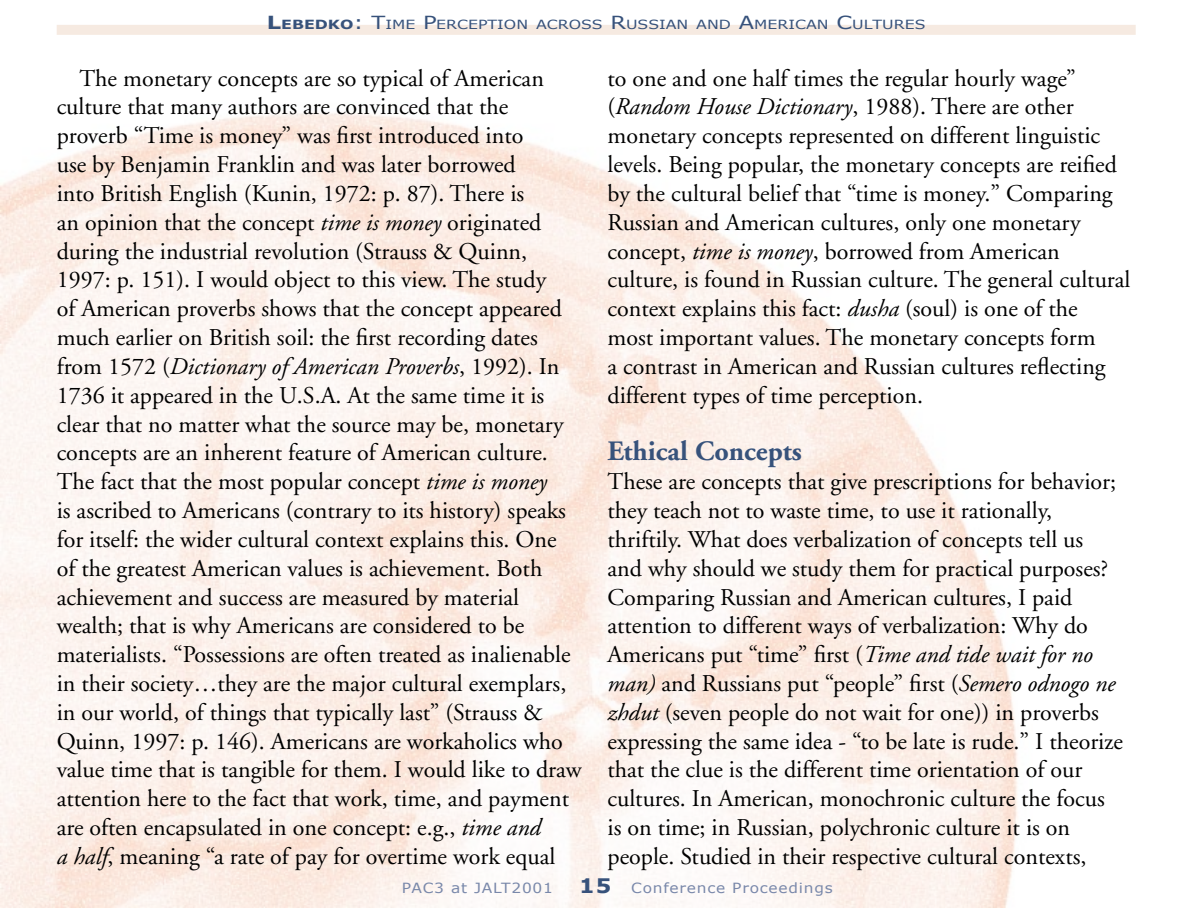
<style>
.page{position:relative;width:1191px;height:908px;background:#fff}
.page>*{position:absolute;margin:0;border:0;box-sizing:border-box;transform-origin:0 0}
.Subtitle{font:700 28px "Adobe Garamond";color:#37527b}
.Main_Text_Indent{font:24px/28.8px "Adobe Garamond";color:#000}
.Main_Text{font:24px/28.8px "Adobe Garamond";color:#000}
.t1{font:14px "Verdana";letter-spacing:.05em;color:#7988aa;scale:1.1 1}
.t2{font:12.6px "Verdana";color:#37527b;scale:1.25 1}
.s1{font-weight:700;font-size:18px}
.s2{font-weight:700}
.s3{font-size:18px}
.s4{font-style:italic}
.s5{font-weight:700;font-size:20px;color:#37527b}
</style>
<div class="page">
<div style="left:57px;top:25px;width:1078px;height:10px;background:#f6eae1"></div>
<p class="t2" style="left:267px;top:17px;width:528px"><span class="s1">L</span><span class="s2">EBEDKO</span><span class="s3">: T</span>IME <span class="s3">P</span>ERCEPTION ACROSS <span class="s3">R</span>USSIAN AND <span class="s3">A</span>MERICAN <span class="s3">C</span>ULTURES</p>
<p class="Main_Text_Indent" style="left:57px;top:64px;width:526px;text-indent:23px">The monetary concepts are so typical of American culture that many authors are convinced that the proverb “Time is money” was first introduced into<br>use by Benjamin Franklin and was later borrowed<br>into British English (Kunin, 1972: p. 87). There is<br>an opinion that the concept <span class="s4">time is money</span> originated during the industrial revolution (Strauss &amp; Quinn, 1997: p. 151). I would object to this view. The study<br>of American proverbs shows that the concept appeared much earlier on British soil: the first recording dates from 1572 (<span class="s4">Dictionary of American Proverbs</span>, 1992). In 1736 it appeared in the U.S.A. At the same time it is clear that no matter what the source may be, monetary concepts are an inherent feature of American culture.<br>The fact that the most popular concept <span class="s4">time is money<br></span>is ascribed to Americans (contrary to its history) speaks for itself: the wider cultural context explains this. One<br>of the greatest American values is achievement. Both achievement and success are measured by material wealth; that is why Americans are considered to be materialists. “Possessions are often treated as inalienable in their society…they are the major cultural exemplars, in our world, of things that typically last” (Strauss &amp; Quinn, 1997: p. 146). Americans are workaholics who value time that is tangible for them. I would like to draw attention here to the fact that work, time, and payment are often encapsulated in one concept: e.g., <span class="s4">time and<br>a half</span>, meaning “a rate of pay for overtime work equal</p>
<p class="Main_Text_Indent" style="left:607px;top:64px;width:524px">to one and one half times the regular hourly wage” (<span class="s4">Random House Dictionary</span>, 1988). There are other monetary concepts represented on different linguistic levels. Being popular, the monetary concepts are reified by the cultural belief that “time is money.” Comparing Russian and American cultures, only one monetary concept, <span class="s4">time is money</span>, borrowed from American culture, is found in Russian culture. The general cultural context explains this fact: <span class="s4">dusha</span> (soul) is one of the<br>most important values. The monetary concepts form<br>a contrast in American and Russian cultures reflecting different types of time perception.</p>
<p class="Subtitle" style="left:607px;top:436px;width:196px">Ethical Concepts</p>
<p class="Main_Text" style="left:607px;top:467px;width:517px">These are concepts that give prescriptions for behavior; they teach not to waste time, to use it rationally, thriftily. What does verbalization of concepts tell us and why should we study them for practical purposes?<br>Comparing Russian and American cultures, I paid attention to different ways of verbalization: Why do Americans put “time” first (<span class="s4">Time and tide wait for no man)</span> and Russians put “people” first (<span class="s4">Semero odnogo ne zhdut</span> (seven people do not wait for one)) in proverbs expressing the same idea - “to be late is rude.” I theorize that the clue is the different time orientation of our cultures. In American, monochronic culture the focus is on time; in Russian, polychronic culture it is on people. Studied in their respective cultural contexts,</p>
<p class="t1" style="left:402px;top:878px;width:139px">PAC3 at JALT2001</p>
<p class="t1" style="left:579px;top:878px;width:232px"><span class="s5">15</span> Conference Proceedings</p>
</div>
